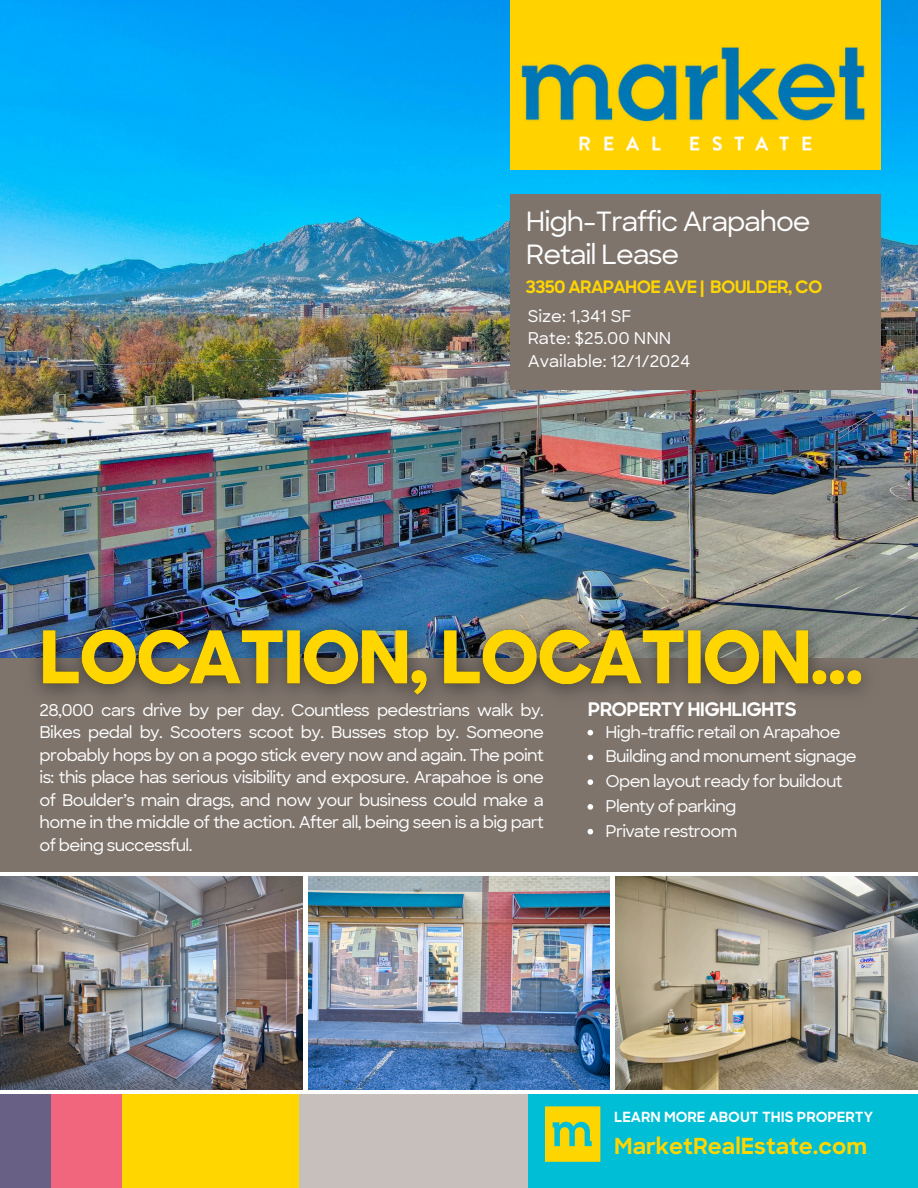
<style>
.page{position:relative;width:918px;height:1188px;background:#fff}
.page>*{position:absolute;margin:0;border:0;box-sizing:border-box;transform-origin:0 0}
.t1{font:500 27px/32.7px "Sharp Sans";letter-spacing:-.04em;color:#fff}
.t2{font:700 22.05px "Sharp Sans";color:#ffd600}
.t3{font:700 18.75px "Sharp Sans";letter-spacing:-.04em;color:#fff}
.t4{font:700 17.1px "Sharp Sans";letter-spacing:-.04em;color:#ffd600}
.t5{font:500 16.5px/22.5px "Sharp Sans";letter-spacing:-.04em;color:#fff;text-align:justify}
.t6{font:500 16.5px/22.5px "Sharp Sans";color:#fff}
.t7{font:700 13.95px "Sharp Sans";color:#fff}
</style>
<div class="page">
<img style="left:0;top:0;width:918px;height:659px">
<img style="left:0;top:876px;width:303px;height:214px">
<img style="left:615px;top:876px;width:303px;height:214px">
<img style="left:308px;top:876px;width:302px;height:214px">
<div style="left:510px;top:194px;width:371px;height:196px;background:#7e746c"></div>
<div style="left:0;top:659px;width:918px;height:213px;background:#7e746c"></div>
<div style="left:0;top:1094px;width:918px;height:94px;background:#00bed5"></div>
<div style="left:290px;top:1094px;width:238px;height:94px;background:#c7bfbb"></div>
<div style="left:90px;top:1094px;width:209px;height:94px;background:#ffd600"></div>
<div style="left:0;top:1094px;width:56px;height:94px;background:#686085"></div>
<div style="left:51px;top:1094px;width:71px;height:94px;background:#f1667c"></div>
<img style="left:510px;top:0;width:370px;height:169px">
<svg style="left:545px;top:1106px;width:55px;height:56px;background:#d3d124"></svg>
<img style="left:15px;top:604px;width:875px;height:93px">
<svg style="left:588px;top:730px;width:5px;height:5px"></svg>
<svg style="left:588px;top:755px;width:5px;height:5px"></svg>
<svg style="left:588px;top:779px;width:5px;height:6px"></svg>
<svg style="left:588px;top:804px;width:5px;height:6px"></svg>
<svg style="left:588px;top:829px;width:5px;height:5px"></svg>
<h4 class="t1" style="left:526px;top:205px;width:286px">High-Traffic Arapahoe<br>Retail Lease</h4>
<h4 class="t4" style="left:526px;top:280px;width:298px">3350 ARAPAHOE AVE | BOULDER, CO</h4>
<h5 class="t6" style="left:528px;top:305px;width:164px">Size: 1,341 SF<br>Rate: $25.00 NNN<br>Available: 12/1/2024</h5>
<p class="t5" style="left:40px;top:699px;width:506px">28,000 cars drive by per day. Countless pedestrians walk by.<br>Bikes pedal by. Scooters scoot by. Busses stop by. Someone probably hops by on a pogo stick every now and again. The point is: this place has serious visibility and exposure. Arapahoe is one of Boulder’s main drags, and now your business could make a home in the middle of the action. After all, being seen is a big part of being successful.</p>
<p class="t3" style="left:588px;top:701px;width:210px">PROPERTY HIGHLIGHTS</p>
<p class="t5" style="left:605px;top:721px;width:237px">High-traffic retail on Arapahoe</p>
<p class="t5" style="left:605px;top:745px;width:253px">Building and monument signage</p>
<p class="t5" style="left:605px;top:770px;width:239px">Open layout ready for buildout</p>
<p class="t5" style="left:605px;top:795px;width:133px">Plenty of parking</p>
<h3 class="t5" style="left:605px;top:820px;width:134px">Private restroom</h3>
<h2 class="t7" style="left:614px;top:1112px;width:261px">LEARN MORE ABOUT THIS PROPERTY</h2>
<h5 class="t2" style="left:614px;top:1137px;width:254px">MarketRealEstate.com</h5>
</div>
